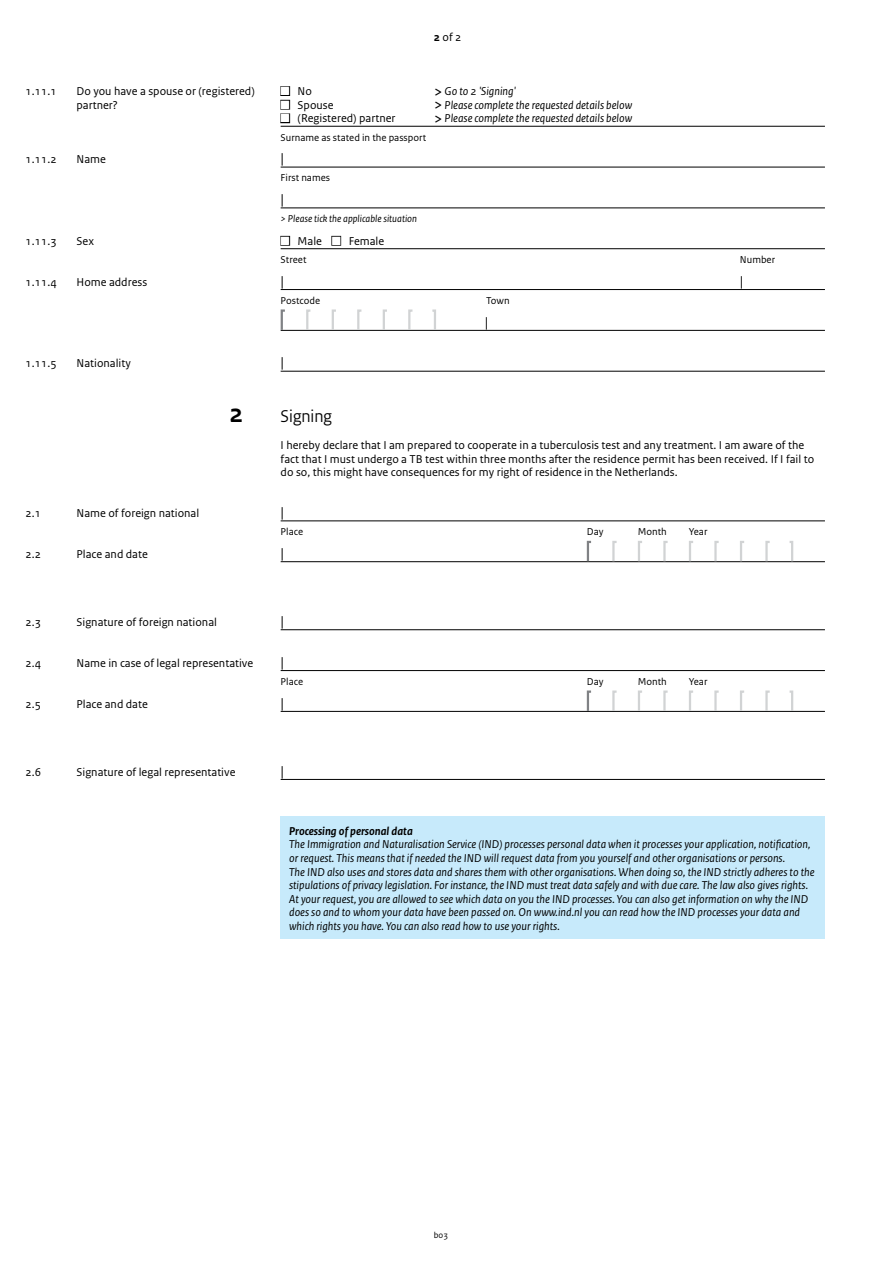
<style>
.page{position:relative;width:893px;height:1263px;background:#fff}
.page>*{position:absolute;margin:0;border:0;box-sizing:border-box;transform-origin:0 0}
.t1{font:700 27px "Rijksoverheid Sans Heading";color:#000}
.t2{font:18px "Rijksoverheid Sans Heading";color:#000}
.t3{font:15px "Rijksoverheid Sans Text";color:#000}
.t4{font:italic 12px/13.6px "Rijksoverheid Sans Text";color:#000}
.t5{font:12px/13.6px "Rijksoverheid Sans Text";color:#000}
.t6{font:italic 700 12px "Rijksoverheid Sans Text";color:#000}
.t7{font:10.5px "Rijksoverheid Sans Text";color:#000}
.t8{font:italic 10.5px "Rijksoverheid Sans Text";color:#000}
.t9{font:9px "Rijksoverheid Sans Text";color:#000}
.s1{font-weight:700}
.s2{color:#fff}
.s3{font-style:normal;font-size:16.5px}
</style>
<div class="page">
<hr style="left:281px;top:126px;width:544px;height:1px;background:#000">
<hr style="left:281px;top:167px;width:544px;height:1px;background:#000">
<hr style="left:281px;top:207px;width:544px;height:1px;background:#000">
<hr style="left:281px;top:248px;width:544px;height:1px;background:#000">
<hr style="left:281px;top:289px;width:544px;height:1px;background:#000">
<hr style="left:281px;top:330px;width:544px;height:1px;background:#000">
<hr style="left:281px;top:371px;width:544px;height:1px;background:#000">
<div style="left:280px;top:86px;width:10px;height:10px;border:2px solid #000"></div>
<div style="left:280px;top:100px;width:10px;height:10px;border:2px solid #000"></div>
<div style="left:280px;top:113px;width:10px;height:10px;border:2px solid #000"></div>
<div style="left:280px;top:236px;width:10px;height:10px;border:2px solid #000"></div>
<div style="left:331px;top:236px;width:10px;height:10px;border:2px solid #000"></div>
<svg style="left:280px;top:309px;width:7px;height:22px"></svg>
<svg style="left:305px;top:309px;width:8px;height:22px"></svg>
<svg style="left:331px;top:309px;width:7px;height:22px"></svg>
<svg style="left:356px;top:309px;width:8px;height:22px"></svg>
<svg style="left:407px;top:309px;width:8px;height:22px"></svg>
<svg style="left:430px;top:309px;width:7px;height:22px"></svg>
<svg style="left:382px;top:309px;width:7px;height:22px"></svg>
<hr style="left:281px;top:520px;width:544px;height:1px;background:#000">
<hr style="left:281px;top:561px;width:544px;height:1px;background:#000">
<hr style="left:281px;top:629px;width:544px;height:1px;background:#000">
<hr style="left:281px;top:670px;width:544px;height:1px;background:#000">
<hr style="left:281px;top:711px;width:544px;height:1px;background:#000">
<hr style="left:281px;top:779px;width:544px;height:1px;background:#000">
<svg style="left:586px;top:540px;width:7px;height:23px"></svg>
<svg style="left:611px;top:541px;width:8px;height:22px"></svg>
<svg style="left:713px;top:541px;width:8px;height:22px"></svg>
<svg style="left:739px;top:541px;width:7px;height:22px"></svg>
<svg style="left:764px;top:541px;width:8px;height:22px"></svg>
<svg style="left:662px;top:541px;width:8px;height:22px"></svg>
<svg style="left:787px;top:541px;width:7px;height:22px"></svg>
<svg style="left:637px;top:541px;width:7px;height:22px"></svg>
<svg style="left:688px;top:541px;width:7px;height:22px"></svg>
<svg style="left:586px;top:690px;width:7px;height:22px"></svg>
<svg style="left:611px;top:690px;width:8px;height:22px"></svg>
<svg style="left:713px;top:690px;width:8px;height:22px"></svg>
<svg style="left:739px;top:690px;width:7px;height:22px"></svg>
<svg style="left:764px;top:690px;width:8px;height:22px"></svg>
<svg style="left:662px;top:690px;width:8px;height:22px"></svg>
<svg style="left:787px;top:690px;width:7px;height:22px"></svg>
<svg style="left:637px;top:690px;width:7px;height:22px"></svg>
<svg style="left:688px;top:690px;width:7px;height:22px"></svg>
<div style="left:281px;top:816px;width:544px;height:123px;background:#c7eafb"></div>
<p class="t5" style="left:26px;top:85px;width:33px">1.11.1</p>
<p class="t5" style="left:77px;top:85px;width:180px">Do you have a spouse or (registered) partner?</p>
<p class="t5" style="left:26px;top:153px;width:33px">1.11.2</p>
<p class="t5" style="left:77px;top:153px;width:31px">Name</p>
<p class="t5" style="left:26px;top:234px;width:33px">1.11.3</p>
<p class="t5" style="left:77px;top:234px;width:19px">Sex</p>
<p class="t5" style="left:26px;top:275px;width:33px">1.11.4</p>
<p class="t5" style="left:77px;top:275px;width:72px">Home address</p>
<p class="t5" style="left:26px;top:357px;width:33px">1.11.5</p>
<p class="t5" style="left:77px;top:357px;width:56px">Nationality</p>
<p class="t5" style="left:434px;top:30px;width:29px"><span class="s1">2</span> of 2</p>
<p class="t5" style="left:281px;top:85px;width:33px"><span class="s2">■</span> No</p>
<p class="t4" style="left:434px;top:85px;width:84px"><span class="s3">&gt;</span> Go to 2 'Signing'</p>
<p class="t5" style="left:281px;top:98px;width:54px"><span class="s2">■</span> Spouse</p>
<p class="t4" style="left:434px;top:98px;width:200px"><span class="s3">&gt;</span> Please complete the requested details below</p>
<p class="t5" style="left:281px;top:112px;width:116px"><span class="s2">■</span> (Registered) partner</p>
<p class="t4" style="left:434px;top:112px;width:200px"><span class="s3">&gt;</span> Please complete the requested details below</p>
<p class="t7" style="left:281px;top:131px;width:147px">Surname as stated in the passport</p>
<p class="t3" style="left:281px;top:150px;width:5px">|</p>
<p class="t7" style="left:281px;top:172px;width:51px">First names</p>
<p class="t3" style="left:281px;top:191px;width:5px">|</p>
<p class="t8" style="left:281px;top:213px;width:138px">&gt; Please tick the applicable situation</p>
<p class="t5" style="left:281px;top:234px;width:105px"><span class="s2">■</span> Male <span class="s2">■</span> Female</p>
<p class="t7" style="left:281px;top:254px;width:27px">Street</p>
<p class="t7" style="left:740px;top:254px;width:37px">Number</p>
<p class="t3" style="left:281px;top:272px;width:5px">|</p>
<p class="t3" style="left:740px;top:272px;width:5px">|</p>
<p class="t7" style="left:281px;top:294px;width:41px">Postcode</p>
<p class="t7" style="left:486px;top:294px;width:25px">Town</p>
<p class="t3" style="left:485px;top:313px;width:5px">|</p>
<p class="t3" style="left:281px;top:354px;width:5px">|</p>
<p class="t5" style="left:26px;top:506px;width:17px">2.1</p>
<p class="t5" style="left:77px;top:506px;width:124px">Name of foreign national</p>
<p class="t5" style="left:26px;top:547px;width:17px">2.2</p>
<p class="t5" style="left:77px;top:547px;width:73px">Place and date</p>
<h1 class="t1" style="left:230px;top:398px;width:15px">2</h1>
<h2 class="t2" style="left:281px;top:406px;width:53px">Signing</h2>
<p class="t5" style="left:281px;top:438px;width:535px">I hereby declare that I am prepared to cooperate in a tuberculosis test and any treatment. I am aware of the fact that I must undergo a TB test within three months after the residence permit has been received. If I fail to do so, this might have consequences for my right of residence in the Netherlands.</p>
<p class="t3" style="left:281px;top:504px;width:5px">|</p>
<p class="t7" style="left:281px;top:526px;width:24px">Place</p>
<p class="t7" style="left:587px;top:526px;width:18px">Day</p>
<p class="t7" style="left:638px;top:526px;width:31px">Month</p>
<p class="t7" style="left:689px;top:526px;width:20px">Year</p>
<p class="t3" style="left:281px;top:544px;width:5px">|</p>
<p class="t5" style="left:26px;top:615px;width:17px">2.3</p>
<p class="t5" style="left:77px;top:615px;width:142px">Signature of foreign national</p>
<p class="t5" style="left:26px;top:656px;width:17px">2.4</p>
<p class="t5" style="left:77px;top:656px;width:178px">Name in case of legal representative</p>
<p class="t5" style="left:26px;top:697px;width:17px">2.5</p>
<p class="t5" style="left:77px;top:697px;width:73px">Place and date</p>
<p class="t5" style="left:26px;top:765px;width:17px">2.6</p>
<p class="t5" style="left:77px;top:765px;width:160px">Signature of legal representative</p>
<p class="t3" style="left:281px;top:612px;width:5px">|</p>
<p class="t3" style="left:281px;top:653px;width:5px">|</p>
<p class="t7" style="left:281px;top:675px;width:24px">Place</p>
<p class="t7" style="left:587px;top:675px;width:18px">Day</p>
<p class="t7" style="left:638px;top:675px;width:31px">Month</p>
<p class="t7" style="left:689px;top:675px;width:20px">Year</p>
<p class="t3" style="left:281px;top:694px;width:5px">|</p>
<p class="t3" style="left:281px;top:762px;width:5px">|</p>
<p class="t6" style="left:289px;top:824px;width:125px">Processing of personal data</p>
<p class="t4" style="left:289px;top:838px;width:527px">The Immigration and Naturalisation Service (IND) processes personal data when it processes your application, notification, or request. This means that if needed the IND will request data from you yourself and other organisations or persons.<br>The IND also uses and stores data and shares them with other organisations. When doing so, the IND strictly adheres to the stipulations of privacy legislation. For instance, the IND must treat data safely and with due care. The law also gives rights.<br>At your request, you are allowed to see which data on you the IND processes. You can also get information on why the IND does so and to whom your data have been passed on. On www.ind.nl you can read how the IND processes your data and which rights you have. You can also read how to use your rights.</p>
<p class="t9" style="left:434px;top:1230px;width:16px">b03</p>
</div>
